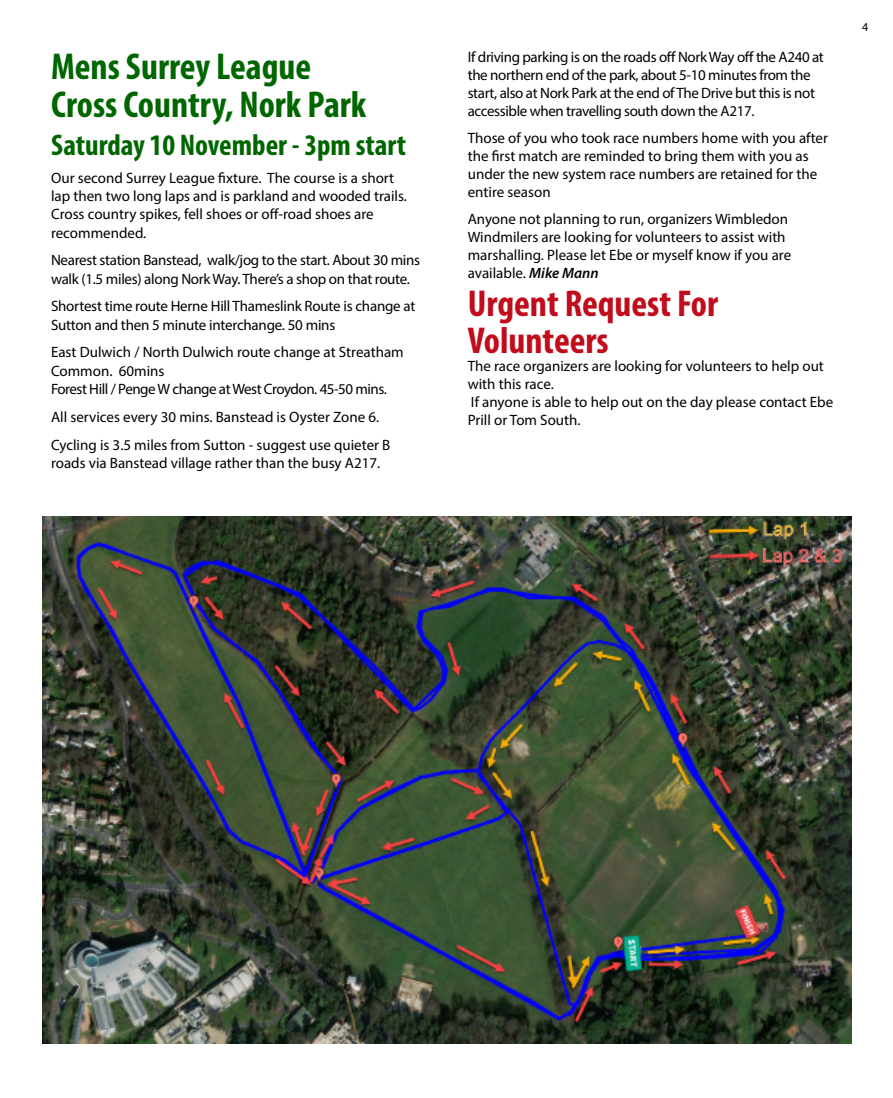
<style>
.page{position:relative;width:893px;height:1098px;background:#fff}
.page>*{position:absolute;margin:0;border:0;box-sizing:border-box;transform-origin:0 0}
.t1{font:700 condensed 37.5px/37.8px "Myriad Pro";color:#060}
.t2{font:700 condensed 37.5px/37.5px "Myriad Pro";color:#c10c1b}
.t3{font:700 condensed 30px "Myriad Pro";color:#060}
.t4{font:15px/18px "Myriad Pro";color:#000}
.t5{font:15px/18px "Myriad Pro";letter-spacing:-.025em;color:#000}
.t6{font:15px/18.3px "Myriad Pro";letter-spacing:-.02em;color:#000}
.t7{font:12px "Myriad Pro";color:#000}
.s1{font-weight:600;font-style:italic}
</style>
<div class="page">
<img style="left:43px;top:516px;width:808px;height:527px">
<h1 class="t1" style="left:51px;top:47px;width:317px">Mens Surrey League<br>Cross Country, Nork Park</h1>
<h2 class="t3" style="left:51px;top:126px;width:357px">Saturday 10 November - 3pm start</h2>
<p class="t4" style="left:51px;top:168px;width:357px">Our second Surrey League fixture. The course is a short lap then two long laps and is parkland and wooded trails.<br>Cross country spikes, fell shoes or off-road shoes are recommended.</p>
<p class="t6" style="left:51px;top:251px;width:371px">Nearest station Banstead, walk/jog to the start. About 30 mins walk (1.5 miles) along Nork Way. There’s a shop on that route.</p>
<p class="t4" style="left:51px;top:297px;width:366px">Shortest time route Herne Hill Thameslink Route is change at<br>Sutton and then 5 minute interchange. 50 mins</p>
<p class="t4" style="left:51px;top:343px;width:354px">East Dulwich / North Dulwich route change at Streatham<br>Common. 60mins<br>Forest Hill / Penge W change at West Croydon. 45-50 mins.</p>
<p class="t4" style="left:51px;top:403px;width:341px;line-height:27.8px">All services every 30 mins. Banstead is Oyster Zone 6.<br>Cycling is 3.5 miles from Sutton - suggest use quieter B</p>
<p class="t4" style="left:51px;top:453px;width:331px">roads via Banstead village rather than the busy A217.</p>
<p class="t5" style="left:468px;top:48px;width:358px">If driving parking is on the roads off Nork Way off the A240 at the northern end of the park, about 5-10 minutes from the start, also at Nork Park at the end of The Drive but this is not accessible when travelling south down the A217.</p>
<p class="t4" style="left:468px;top:129px;width:362px">Those of you who took race numbers home with you after the first match are reminded to bring them with you as under the new system race numbers are retained for the entire season</p>
<p class="t4" style="left:468px;top:210px;width:325px">Anyone not planning to run, organizers Wimbledon Windmilers are looking for volunteers to assist with marshalling. Please let Ebe or myself know if you are available. <span class="s1">Mike Mann</span></p>
<h1 class="t2" style="left:468px;top:284px;width:252px">Urgent Request For<br>Volunteers</h1>
<p class="t4" style="left:468px;top:357px;width:367px">The race organizers are looking for volunteers to help out with this race.<br>If anyone is able to help out on the day please contact Ebe Prill or Tom South.</p>
<p class="t7" style="left:862px;top:19px;width:8px">4</p>
</div>
